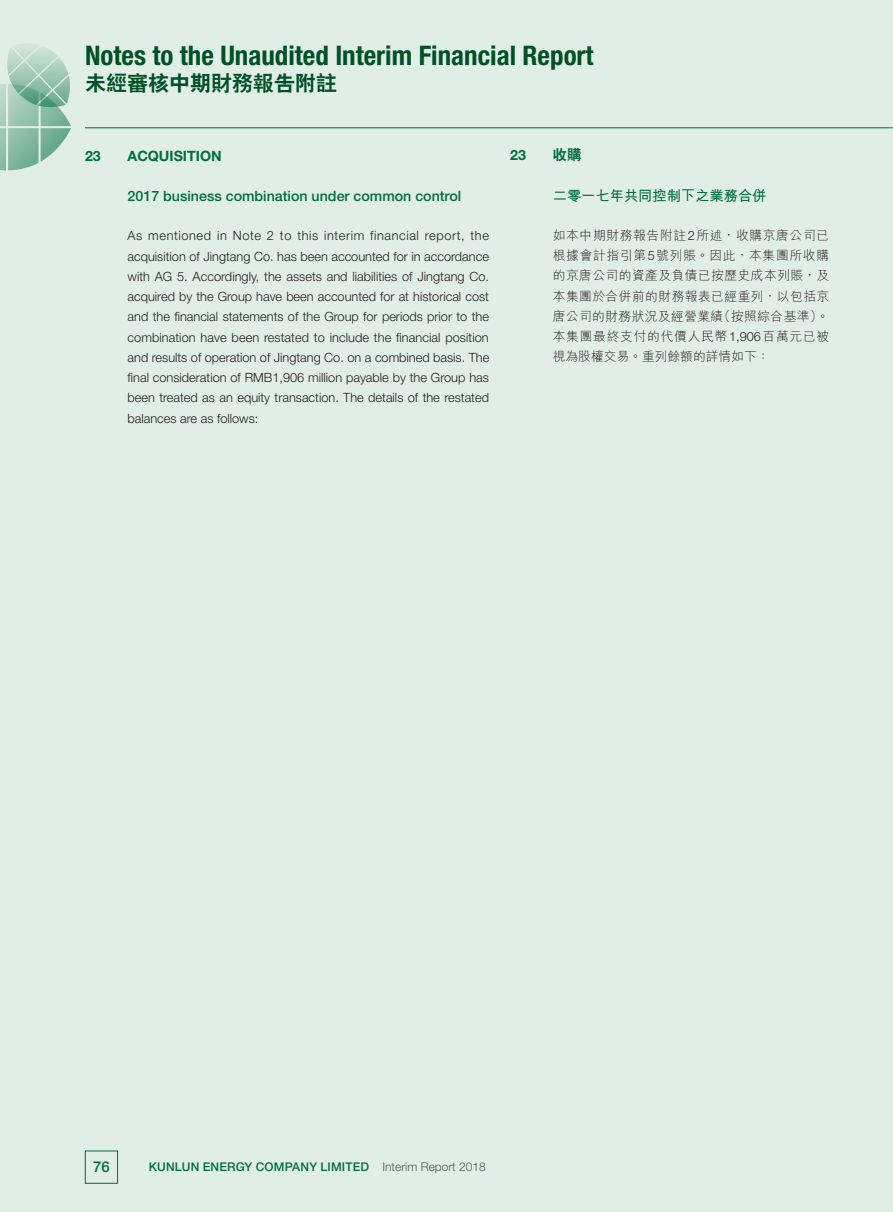
<style>
.page{position:relative;width:893px;height:1212px;background:#fff}
.page>*{position:absolute;margin:0;border:0;box-sizing:border-box;transform-origin:0 0}
.t1{font:700 condensed 27px "Helvetica Neue LT Std";color:#005126}
.t2{font:800 21px "C Hei 2 HK";color:#005126}
.t3{font:500 15px "Helvetica Neue LT Std";color:#006f3c}
.Subhead_2_e{font:500 14.25px "Helvetica Neue LT Std";color:#006f3c}
.Subhead_2_c{font:700 14.25px "M Hei HK";color:#006f3c}
.Subhead_1_e{font:700 14.25px "Helvetica Neue LT Std";color:#006f3c}
.Subhead_1_c{font:700 14.25px "Helvetica Neue LT Std";color:#006f3c}
.Subhead_1_c-2{font:800 14.25px "C Hei 2 HK";color:#006f3c}
.body_e{font:300 12.75px/20.2px "Helvetica Neue LT Std";color:#231f20;text-align:justify}
.body_c{font:300 12.75px/20.2px "M Hei HK";letter-spacing:.03em;color:#231f20;text-align:justify}
.t4{font:500 12px "Helvetica Neue LT Std";letter-spacing:.015em;color:#006f3c}
.s1{font-family:"Helvetica Neue LT Std"}
.s2{font-weight:300;color:#57585a}
</style>
<div class="page">
<div style="left:0;top:0;width:892px;height:1212px;background:#e1eee6"></div>
<div style="left:85px;top:1151px;width:33px;height:32px;border:1px solid #006f3c"></div>
<hr style="left:85px;top:127px;width:807px;height:1px;background:#006f3c">
<svg style="left:0;top:44px;width:71px;height:126px"></svg>
<h1 class="t1" style="left:85px;top:39px;width:510px">Notes to the Unaudited Interim Financial Report</h1>
<h2 class="t2" style="left:85px;top:73px;width:253px">未經審核中期財務報告附註</h2>
<p class="Subhead_1_e" style="left:85px;top:147px;width:17px">23</p>
<p class="Subhead_1_e" style="left:128px;top:147px;width:96px">ACQUISITION</p>
<p class="Subhead_2_e" style="left:128px;top:188px;width:335px">2017 business combination under common control</p>
<p class="body_e" style="left:128px;top:225px;width:363px">As mentioned in Note 2 to this interim financial report, the acquisition of Jingtang Co. has been accounted for in accordance with AG 5. Accordingly, the assets and liabilities of Jingtang Co. acquired by the Group have been accounted for at historical cost and the financial statements of the Group for periods prior to the combination have been restated to include the financial position and results of operation of Jingtang Co. on a combined basis. The final consideration of RMB1,906 million payable by the Group has been treated as an equity transaction. The details of the restated balances are as follows:</p>
<p class="Subhead_1_c" style="left:510px;top:146px;width:17px">23</p>
<p class="Subhead_1_c-2" style="left:553px;top:148px;width:30px">收購</p>
<p class="Subhead_2_c" style="left:553px;top:185px;width:215px">二零一七年共同控制下之業務合併</p>
<p class="body_c" style="left:553px;top:225px;width:278px">如本中期財務報告附註<span class="s1">2</span>所述，收購京唐公司已根據會計指引第<span class="s1">5</span>號列賬。因此，本集團所收購的京唐公司的資產及負債已按歷史成本列賬，及本集團於合併前的財務報表已經重列，以包括京唐公司的財務狀況及經營業績（按照綜合基準）。本集團最終支付的代價人民幣<span class="s1">1,906</span>百萬元已被視為股權交易。重列餘額的詳情如下：</p>
<p class="t3" style="left:93px;top:1157px;width:18px">76</p>
<p class="t4" style="left:149px;top:1159px;width:339px">KUNLUN ENERGY COMPANY LIMITED <span class="s2">Interim Report 2018</span></p>
</div>
